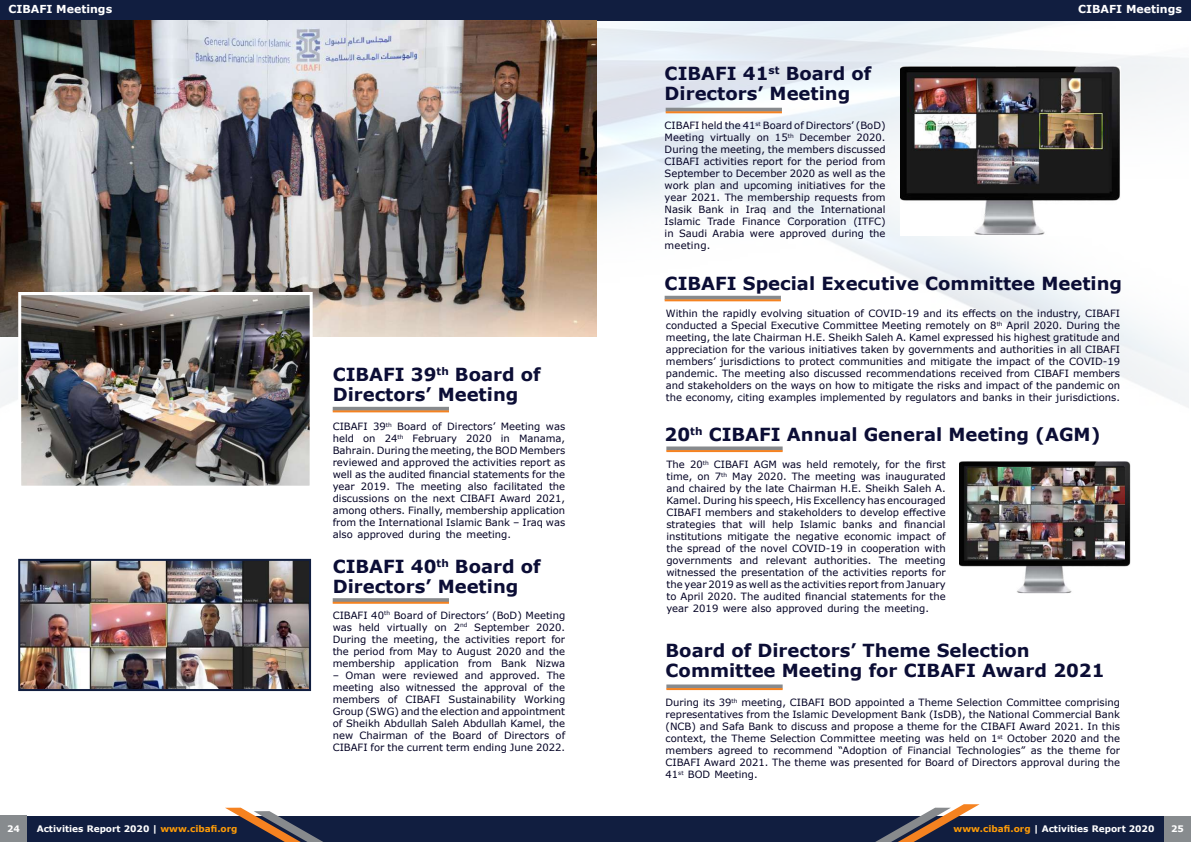
<style>
.page{position:relative;width:1191px;height:842px;background:#fff}
.page>*{position:absolute;margin:0;border:0;box-sizing:border-box;transform-origin:0 0}
.t1{font:700 18px/20px "Verdana";color:#0b0d35}
.t2{font:700 11px "Verdana";color:#fff}
.t3{font:10px/12px "Verdana";color:#020023;text-align:justify}
.t4{font:700 9px "Verdana";color:#fff}
.s1{color:#ff9c07}
</style>
<div class="page">
<div style="left:0;top:816px;width:1191px;height:26px;background:#111e40"></div>
<div style="left:1164px;top:816px;width:27px;height:26px;background:#878b8e"></div>
<div style="left:0;top:816px;width:27px;height:26px;background:#878b8e"></div>
<img style="left:0;top:21px;width:1188px;height:512px">
<div style="left:0;top:0;width:1191px;height:21px;background:#111e40"></div>
<svg style="left:875px;top:804px;width:104px;height:38px"></svg>
<svg style="left:225px;top:807px;width:98px;height:35px"></svg>
<img style="left:0;top:20px;width:596px;height:316px">
<img style="left:22px;top:296px;width:287px;height:189px">
<div style="left:18px;top:292px;width:295px;height:197px;border:3px solid #fff"></div>
<img style="left:21px;top:562px;width:287px;height:126px">
<div style="left:18px;top:559px;width:293px;height:132px;border:2px solid #111e40"></div>
<img style="left:900px;top:66px;width:220px;height:170px">
<img style="left:959px;top:461px;width:171px;height:133px">
<img style="left:966px;top:467px;width:158px;height:92px">
<hr style="left:333px;top:407px;width:116px;height:4px;background:#878a8d">
<hr style="left:333px;top:410px;width:116px;height:2px;background:#f58220">
<svg style="left:333px;top:598px;width:116px;height:4px"></svg>
<hr style="left:333px;top:602px;width:116px;height:2px;background:#f58220">
<hr style="left:665px;top:108px;width:117px;height:4px;background:#878a8d">
<hr style="left:665px;top:111px;width:117px;height:2px;background:#f58220">
<hr style="left:664px;top:296px;width:117px;height:4px;background:#878a8d">
<hr style="left:664px;top:299px;width:117px;height:2px;background:#f58220">
<svg style="left:666px;top:446px;width:116px;height:4px"></svg>
<hr style="left:666px;top:450px;width:116px;height:2px;background:#f58220">
<svg style="left:666px;top:684px;width:116px;height:4px"></svg>
<hr style="left:666px;top:688px;width:116px;height:2px;background:#f58220">
<p class="t2" style="left:9px;top:1px;width:105px">CIBAFI Meetings</p>
<h1 class="t1" style="left:333px;top:364px;width:209px">CIBAFI 39<sup>th</sup> Board of<br>Directors’ Meeting</h1>
<p class="t3" style="left:333px;top:421px;width:234px">CIBAFI 39<sup>th</sup> Board of Directors’ Meeting was held on 24<sup>th</sup> February 2020 in Manama, Bahrain. During the meeting, the BOD Members reviewed and approved the activities report as well as the audited financial statements for the year 2019. The meeting also facilitated the discussions on the next CIBAFI Award 2021, among others. Finally, membership application from the International Islamic Bank – Iraq was also approved during the meeting.</p>
<h1 class="t1" style="left:333px;top:556px;width:209px">CIBAFI 40<sup>th</sup> Board of<br>Directors’ Meeting</h1>
<p class="t3" style="left:333px;top:609px;width:234px">CIBAFI 40<sup>th</sup> Board of Directors’ (BoD) Meeting was held virtually on 2<sup>nd</sup> September 2020.<br>During the meeting, the activities report for the period from May to August 2020 and the membership application from Bank Nizwa</p>
<p class="t3" style="left:333px;top:669px;width:234px">– Oman were reviewed and approved. The meeting also witnessed the approval of the members of CIBAFI Sustainability Working Group (SWG) and the election and appointment of Sheikh Abdullah Saleh Abdullah Kamel, the new Chairman of the Board of Directors of CIBAFI for the current term ending June 2022.</p>
<h1 class="t1" style="left:664px;top:63px;width:208px">CIBAFI 41<sup>st</sup> Board of<br>Directors’ Meeting</h1>
<p class="t3" style="left:664px;top:119px;width:222px">CIBAFI held the 41<sup>st</sup> Board of Directors’ (BoD)<br>Meeting virtually on 15<sup>th</sup> December 2020.<br>During the meeting, the members discussed CIBAFI activities report for the period from September to December 2020 as well as the work plan and upcoming initiatives for the year 2021. The membership requests from Nasik Bank in Iraq and the International Islamic Trade Finance Corporation (ITFC) in Saudi Arabia were approved during the meeting.</p>
<p class="t2" style="left:1078px;top:2px;width:105px">CIBAFI Meetings</p>
<h1 class="t1" style="left:664px;top:273px;width:459px">CIBAFI Special Executive Committee Meeting</h1>
<p class="t3" style="left:666px;top:308px;width:456px">Within the rapidly evolving situation of COVID-19 and its effects on the industry, CIBAFI conducted a Special Executive Committee Meeting remotely on 8<sup>th</sup> April 2020. During the meeting, the late Chairman H.E. Sheikh Saleh A. Kamel expressed his highest gratitude and appreciation for the various initiatives taken by governments and authorities in all CIBAFI members’ jurisdictions to protect communities and mitigate the impact of the COVID-19 pandemic. The meeting also discussed recommendations received from CIBAFI members and stakeholders on the ways on how to mitigate the risks and impact of the pandemic on the economy, citing examples implemented by regulators and banks in their jurisdictions.</p>
<h1 class="t1" style="left:664px;top:424px;width:437px">20<sup>th</sup> CIBAFI Annual General Meeting (AGM)</h1>
<p class="t3" style="left:666px;top:459px;width:281px">The 20<sup>th</sup> CIBAFI AGM was held remotely, for the first time, on 7<sup>th</sup> May 2020. The meeting was inaugurated and chaired by the late Chairman H.E. Sheikh Saleh A.<br>Kamel. During his speech, His Excellency has encouraged CIBAFI members and stakeholders to develop effective strategies that will help Islamic banks and financial institutions mitigate the negative economic impact of the spread of the novel COVID-19 in cooperation with governments and relevant authorities. The meeting witnessed the presentation of the activities reports for the year 2019 as well as the activities report from January to April 2020. The audited financial statements for the year 2019 were also approved during the meeting.</p>
<h1 class="t1" style="left:665px;top:640px;width:440px">Board of Directors’ Theme Selection<br>Committee Meeting for CIBAFI Award 2021</h1>
<p class="t3" style="left:665px;top:696px;width:456px">During its 39<sup>th</sup> meeting, CIBAFI BOD appointed a Theme Selection Committee comprising representatives from the Islamic Development Bank (IsDB), the National Commercial Bank (NCB) and Safa Bank to discuss and propose a theme for the CIBAFI Award 2021. In this context, the Theme Selection Committee meeting was held on 1<sup>st</sup> October 2020 and the members agreed to recommend “Adoption of Financial Technologies” as the theme for CIBAFI Award 2021. The theme was presented for Board of Directors approval during the 41<sup>st</sup> BOD Meeting.</p>
<p class="t4" style="left:7px;top:822px;width:14px">24</p>
<p class="t4" style="left:37px;top:823px;width:202px">Activities Report 2020 | <span class="s1">www.cibafi.org</span></p>
<p class="t4" style="left:953px;top:823px;width:202px"><span class="s1">www.cibafi.org</span> | Activities Report 2020</p>
<p class="t4" style="left:1171px;top:822px;width:14px">25</p>
</div>
